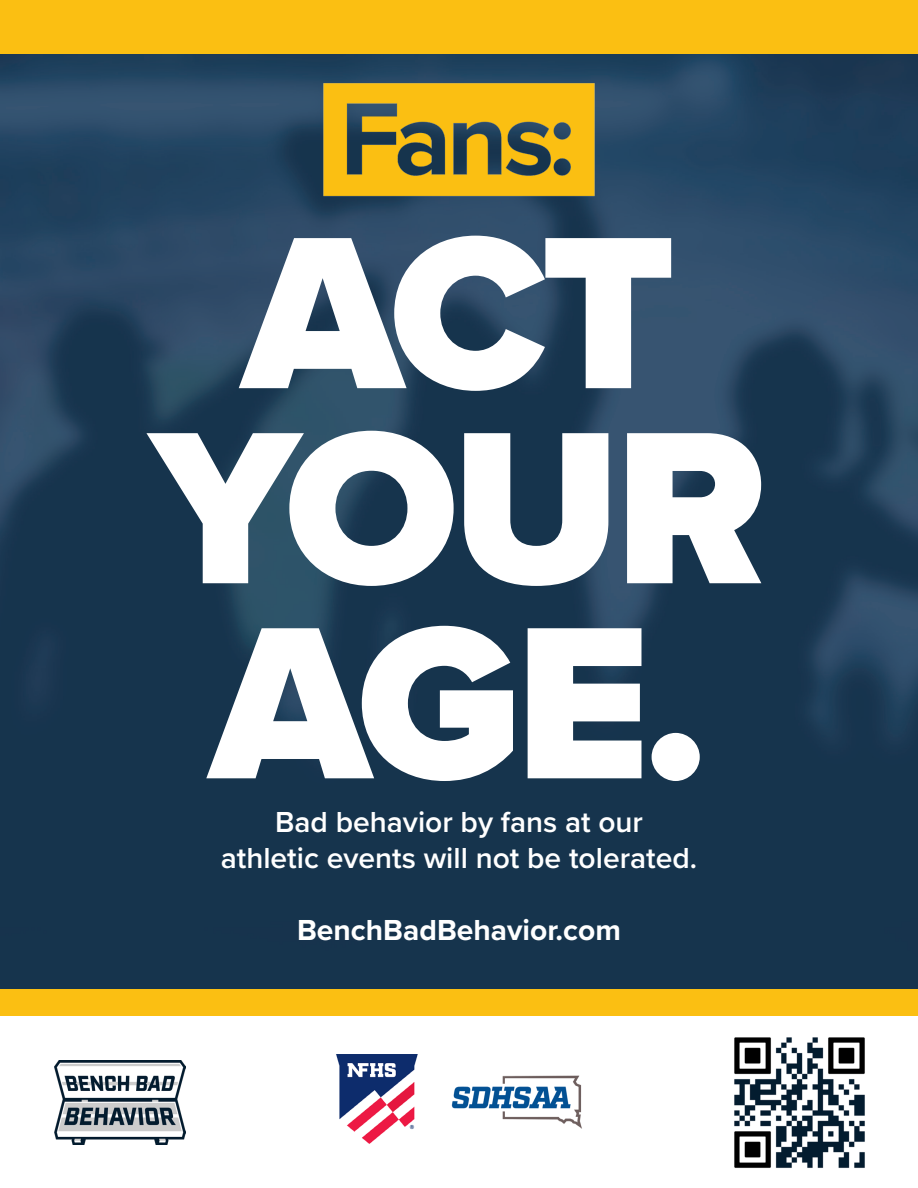
<style>
.page{position:relative;width:918px;height:1188px;background:#fff}
.page>*{position:absolute;margin:0;border:0;box-sizing:border-box;transform-origin:0 0}
.t1{font:900 225px/195.1px "Proxima Nova";letter-spacing:-.025em;color:#fff;text-align:center}
.t2{font:600 30px/36px "Proxima Nova";color:#fff;text-align:center}
.t3{font:700 30px "Proxima Nova";color:#fff}
</style>
<div class="page">
<img style="left:0;top:54px;width:918px;height:935px">
<img style="left:315px;top:75px;width:288px;height:129px">
<div style="left:0;top:0;width:918px;height:54px;background:#fbbf12"></div>
<div style="left:0;top:989px;width:918px;height:27px;background:#fbbf12"></div>
<img style="left:336px;top:1055px;width:246px;height:89px">
<img style="left:54px;top:1060px;width:132px;height:84px">
<img style="left:734px;top:1037px;width:131px;height:131px">
<h1 class="t1" style="left:151px;top:214px;width:618px">ACT<br>YOUR<br>AGE.</h1>
<p class="t2" style="left:221px;top:803px;width:478px">Bad behavior by fans at our<br>athletic events will not be tolerated.</p>
<p class="t3" style="left:297px;top:908px;width:325px">BenchBadBehavior.com</p>
</div>
